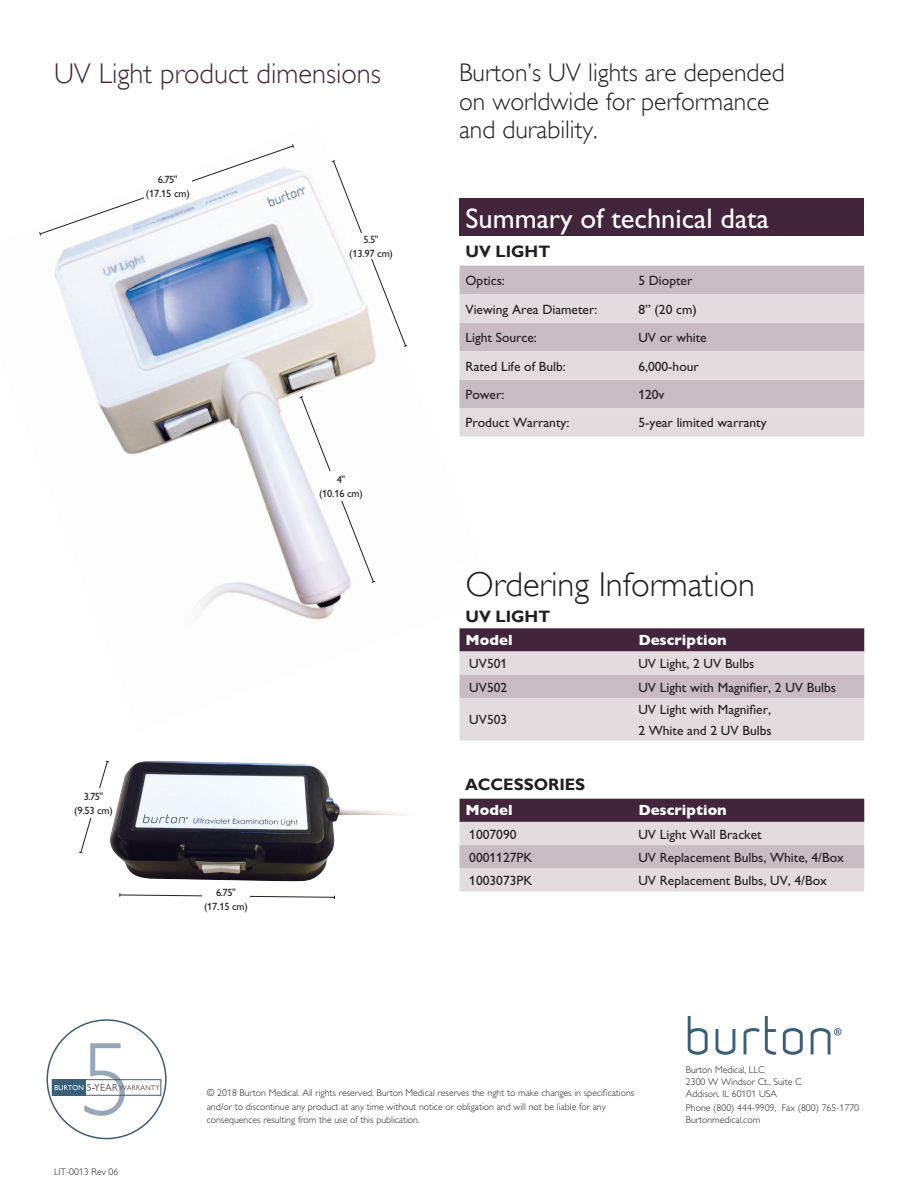
<style>
.page{position:relative;width:918px;height:1188px;background:#fff}
.page>*{position:absolute;margin:0;border:0;box-sizing:border-box;transform-origin:0 0}
.t1{font:300 34.5px "Gill Sans";color:#231f20}
.t2{font:300 28.5px "Gill Sans";color:#42253a}
.t3{font:28.5px "Gill Alt One";color:#fff}
.t4{font:300 25.5px/28.5px "Gill Sans";color:#231f20}
.t5{font:700 16.5px "Gill Sans";color:#231f20}
.t6{font:700 15px "Gill Sans";color:#fff}
.t7{font:13.5px/20.2px "Gill Alt One";color:#231f20}
.t8{font:10.5px/13.5px "Gill Alt One";letter-spacing:-.02em;color:#231f20;text-align:center}
.t9{font:300 9.75px/13.6px "Gill Alt One";color:#231f20}
</style>
<div class="page">
<img style="left:54px;top:170px;width:406px;height:561px">
<img style="left:110px;top:761px;width:292px;height:121px">
<svg style="left:299px;top:395px;width:77px;height:188px"></svg>
<svg style="left:119px;top:893px;width:216px;height:6px"></svg>
<svg style="left:331px;top:160px;width:77px;height:188px"></svg>
<svg style="left:39px;top:144px;width:256px;height:92px"></svg>
<div style="left:317px;top:471px;width:48px;height:30px;background:#fff"></div>
<div style="left:202px;top:884px;width:48px;height:30px;background:#fff"></div>
<div style="left:347px;top:233px;width:48px;height:26px;background:#fff"></div>
<div style="left:144px;top:171px;width:48px;height:30px;background:#fff"></div>
<svg style="left:79px;top:760px;width:30px;height:94px"></svg>
<div style="left:73px;top:788px;width:41px;height:30px;background:#fff"></div>
<div style="left:460px;top:198px;width:404px;height:39px;background:#42253a"></div>
<div style="left:460px;top:266px;width:404px;height:28px;background:#c6bcc2"></div>
<svg style="left:460px;top:294px;width:404px;height:143px;background:#d7cfd3"></svg>
<svg style="left:460px;top:628px;width:404px;height:113px;background:#bcb0b7"></svg>
<svg style="left:460px;top:799px;width:404px;height:93px;background:#b3a7af"></svg>
<svg style="left:688px;top:1016px;width:20px;height:39px"></svg>
<svg style="left:716px;top:1029px;width:19px;height:26px"></svg>
<svg style="left:783px;top:1028px;width:20px;height:27px"></svg>
<svg style="left:744px;top:1016px;width:32px;height:39px"></svg>
<svg style="left:811px;top:1028px;width:30px;height:26px"></svg>
<div style="left:47px;top:1019px;width:120px;height:120px;border:2px solid #38607a;border-radius:50%"></div>
<svg style="left:54px;top:1081px;width:1px;height:13px"></svg>
<div style="left:52px;top:1079px;width:109px;height:17px;border:1px solid #38607a"></div>
<svg style="left:55px;top:1043px;width:105px;height:73px"></svg>
<h2 class="t2" style="left:54px;top:58px;width:328px">UV Light product dimensions</h2>
<h3 class="t4" style="left:459px;top:59px;width:327px">Burton’s UV lights are depended on worldwide for performance and durability.</h3>
<p class="t8" style="left:146px;top:173px;width:45px">6.75" (17.15 cm)</p>
<p class="t8" style="left:349px;top:233px;width:45px">5.5"<br>(13.97 cm)</p>
<p class="t8" style="left:319px;top:473px;width:45px">4"<br>(10.16 cm)</p>
<p class="t8" style="left:74px;top:790px;width:40px">3.75" (9.53 cm)</p>
<p class="t8" style="left:204px;top:886px;width:45px">6.75" (17.15 cm)</p>
<h2 class="t3" style="left:466px;top:202px;width:305px">Summary of technical data</h2>
<h3 class="t5" style="left:466px;top:241px;width:86px">UV LIGHT</h3>
<h3 class="t7" style="left:466px;top:270px;width:41px">Optics:</h3>
<h3 class="t7" style="left:638px;top:270px;width:56px">5 Diopter</h3>
<h3 class="t7" style="left:466px;top:299px;width:133px">Viewing Area Diameter:</h3>
<h3 class="t7" style="left:638px;top:299px;width:60px">8” (20 cm)</h3>
<h3 class="t7" style="left:466px;top:327px;width:73px">Light Source:</h3>
<h3 class="t7" style="left:638px;top:327px;width:70px">UV or white</h3>
<h3 class="t7" style="left:466px;top:356px;width:102px">Rated Life of Bulb:</h3>
<h3 class="t7" style="left:638px;top:356px;width:62px">6,000-hour</h3>
<h3 class="t7" style="left:466px;top:384px;width:40px">Power:</h3>
<h3 class="t7" style="left:638px;top:384px;width:28px">120v</h3>
<h3 class="t7" style="left:466px;top:413px;width:105px">Product Warranty:</h3>
<h3 class="t7" style="left:638px;top:413px;width:130px">5-year limited warranty</h3>
<h1 class="t1" style="left:466px;top:564px;width:291px">Ordering Information</h1>
<h3 class="t5" style="left:466px;top:607px;width:86px">UV LIGHT</h3>
<h3 class="t6" style="left:466px;top:631px;width:49px">Model</h3>
<h3 class="t6" style="left:638px;top:631px;width:90px">Description</h3>
<h3 class="t7" style="left:469px;top:654px;width:39px">UV501</h3>
<h3 class="t7" style="left:638px;top:654px;width:117px">UV Light, 2 UV Bulbs</h3>
<h3 class="t7" style="left:469px;top:677px;width:39px">UV502</h3>
<h3 class="t7" style="left:638px;top:677px;width:199px">UV Light with Magnifier, 2 UV Bulbs</h3>
<h3 class="t7" style="left:469px;top:710px;width:39px">UV503</h3>
<h3 class="t7" style="left:638px;top:700px;width:135px">UV Light with Magnifier,<br>2 White and 2 UV Bulbs</h3>
<h3 class="t5" style="left:465px;top:774px;width:122px">ACCESSORIES</h3>
<h3 class="t6" style="left:466px;top:802px;width:49px">Model</h3>
<h3 class="t6" style="left:638px;top:802px;width:90px">Description</h3>
<h3 class="t7" style="left:469px;top:824px;width:49px">1007090</h3>
<h3 class="t7" style="left:638px;top:824px;width:125px">UV Light Wall Bracket</h3>
<h3 class="t7" style="left:469px;top:847px;width:64px">0001127PK</h3>
<h3 class="t7" style="left:638px;top:847px;width:207px">UV Replacement Bulbs, White, 4/Box</h3>
<h3 class="t7" style="left:469px;top:870px;width:64px">1003073PK</h3>
<h3 class="t7" style="left:638px;top:870px;width:190px">UV Replacement Bulbs, UV, 4/Box</h3>
<p class="t9" style="left:54px;top:1164px;width:66px">LIT-0013 Rev 06</p>
<p class="t9" style="left:207px;top:1086px;width:429px">© 2018 Burton Medical. All rights reserved. Burton Medical reserves the right to make changes in specifications and/or to discontinue any product at any time without notice or obligation and will not be liable for any consequences resulting from the use of this publication.</p>
<p class="t9" style="left:686px;top:1064px;width:117px;line-height:12.1px">Burton Medical, LLC<br>2300 W Windsor Ct., Suite C<br>Addison, IL 60101 USA</p>
<p class="t9" style="left:686px;top:1102px;width:175px;line-height:12px">Phone (800) 444-9909, Fax (800) 765-1770<br>Burtonmedical.com</p>
</div>
